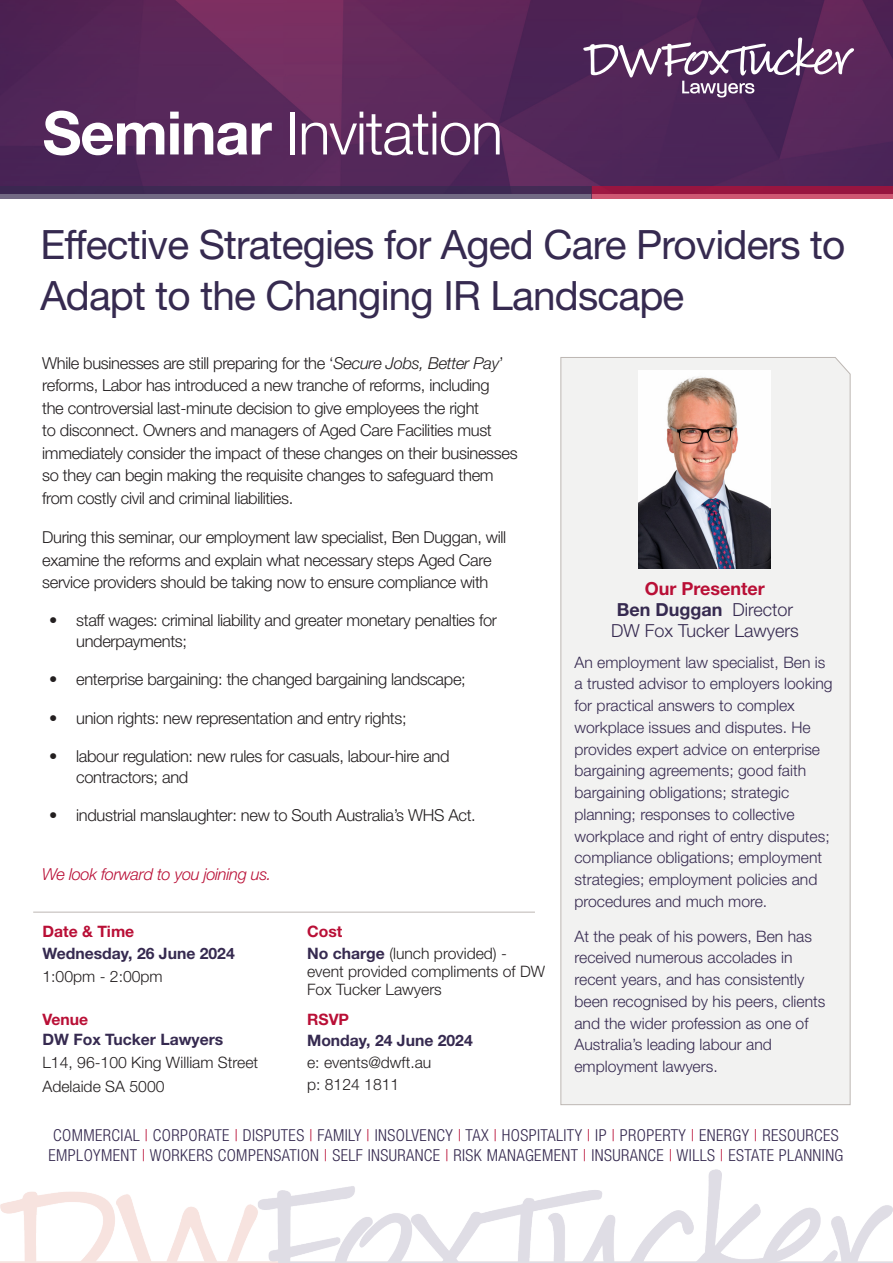
<style>
.page{position:relative;width:893px;height:1263px;background:#fff}
.page>*{position:absolute;margin:0;border:0;box-sizing:border-box;transform-origin:0 0}
.t1{font:300 60px "Helvetica Neue LT Std";letter-spacing:-.02em;color:#fff}
.t2{font:40.5px/51px "Helvetica Neue LT Std";letter-spacing:-.02em;color:#362a50}
.t3{font:300 18px/21px "Helvetica Neue LT Std";color:#362a50;text-align:center}
.t4{font:300 16.5px/22.5px "Helvetica Neue LT Std";letter-spacing:-.02em;color:#231f20}
.t5{font:300 condensed 16.5px "Helvetica Neue LT Std";letter-spacing:.025em;color:#362a50}
.t6{font:italic 300 16.5px "Helvetica Neue LT Std";letter-spacing:-.02em;color:#b90f36}
.t7{font:300 15.75px/21.8px "Helvetica Neue LT Std";color:#362a50}
.t8{font:300 15.75px/18px "Helvetica Neue LT Std";color:#231f20}
.t9{font:700 15.75px "Helvetica Neue LT Std";color:#362a50}
.t10{font:700 15.75px "Helvetica Neue LT Std";color:#b90f36}
.s1{font-weight:700}
.s2{font-style:italic}
.s3{font-weight:700;color:#362a50}
.s4{font-weight:700;color:#b90f36}
.s5{color:#b90f36}
</style>
<div class="page">
<img style="left:0;top:1169px;width:893px;height:94px">
<img style="left:0;top:0;width:893px;height:186px">
<svg style="left:591px;top:186px;width:302px;height:13px;background:#ac2e53"></svg>
<svg style="left:583px;top:37px;width:271px;height:60px;background:#6e4c75"></svg>
<hr style="left:279px;top:1261px;width:614px;height:2px;background:#dfdde4">
<svg style="left:0;top:186px;width:591px;height:13px;background:#524165"></svg>
<hr style="left:0;top:1261px;width:278px;height:2px;background:#f6e2de">
<div style="left:560px;top:357px;width:291px;height:748px;background:#f2f2f1"></div>
<img style="left:639px;top:371px;width:132px;height:198px">
<hr style="left:33px;top:912px;width:502px;height:1px;background:#bdb7b3">
<p class="t1" style="left:43px;top:96px;width:462px"><span class="s1">Seminar</span> Invitation</p>
<p class="t2" style="left:40px;top:219px;width:806px">Effective Strategies for Aged Care Providers to<br>Adapt to the Changing IR Landscape</p>
<p class="t4" style="left:42px;top:351px;width:477px">While businesses are still preparing for the ‘<span class="s2">Secure Jobs, Better Pay</span>’ reforms, Labor has introduced a new tranche of reforms, including<br>the controversial last-minute decision to give employees the right<br>to disconnect. Owners and managers of Aged Care Facilities must immediately consider the impact of these changes on their businesses so they can begin making the requisite changes to safeguard them from costly civil and criminal liabilities.</p>
<p class="t4" style="left:42px;top:526px;width:466px">During this seminar, our employment law specialist, Ben Duggan, will examine the reforms and explain what necessary steps Aged Care service providers should be taking now to ensure compliance with</p>
<p class="t4" style="left:76px;top:610px;width:422px;line-height:21px;text-indent:-27px">• staff wages: criminal liability and greater monetary penalties for underpayments;</p>
<p class="t4" style="left:49px;top:668px;width:418px">• enterprise bargaining: the changed bargaining landscape;</p>
<p class="t4" style="left:49px;top:706px;width:359px">• union rights: new representation and entry rights;</p>
<p class="t4" style="left:76px;top:745px;width:375px;line-height:21px;text-indent:-27px">• labour regulation: new rules for casuals, labour-hire and contractors; and</p>
<p class="t4" style="left:49px;top:803px;width:428px">• industrial manslaughter: new to South Australia’s WHS Act.</p>
<p class="t6" style="left:42px;top:864px;width:231px">We look forward to you joining us.</p>
<p class="t10" style="left:43px;top:922px;width:93px">Date &amp; Time</p>
<p class="t9" style="left:43px;top:944px;width:194px">Wednesday, 26 June 2024</p>
<p class="t8" style="left:43px;top:967px;width:122px">1:00pm - 2:00pm</p>
<p class="t10" style="left:43px;top:1010px;width:47px">Venue</p>
<p class="t9" style="left:43px;top:1029px;width:182px">DW Fox Tucker Lawyers</p>
<p class="t8" style="left:43px;top:1053px;width:217px">L14, 96-100 King William Street</p>
<p class="t8" style="left:43px;top:1077px;width:123px">Adelaide SA 5000</p>
<p class="t10" style="left:307px;top:922px;width:37px">Cost</p>
<p class="t8" style="left:307px;top:944px;width:240px"><span class="s3">No charge</span> (lunch provided) - event provided compliments of DW<br>Fox Tucker Lawyers</p>
<p class="t10" style="left:307px;top:1010px;width:44px">RSVP</p>
<p class="t9" style="left:307px;top:1031px;width:167px">Monday, 24 June 2024</p>
<p class="t8" style="left:307px;top:1053px;width:126px">e: events@dwft.au</p>
<p class="t8" style="left:307px;top:1075px;width:94px">p: 8124 1811</p>
<p class="t3" style="left:611px;top:578px;width:189px"><span class="s4">Our Presenter<br></span><span class="s1">Ben Duggan</span> Director<br>DW Fox Tucker Lawyers</p>
<p class="t7" style="left:574px;top:651px;width:260px">An employment law specialist, Ben is a trusted advisor to employers looking for practical answers to complex workplace issues and disputes. He provides expert advice on enterprise bargaining agreements; good faith bargaining obligations; strategic planning; responses to collective workplace and right of entry disputes; compliance obligations; employment strategies; employment policies and procedures and much more.</p>
<p class="t7" style="left:574px;top:925px;width:252px">At the peak of his powers, Ben has received numerous accolades in recent years, and has consistently been recognised by his peers, clients and the wider profession as one of<br>Australia’s leading labour and employment lawyers.</p>
<p class="t5" style="left:53px;top:1126px;width:787px">COMMERCIAL <span class="s5">|</span> CORPORATE <span class="s5">|</span> DISPUTES <span class="s5">|</span> FAMILY <span class="s5">|</span> INSOLVENCY <span class="s5">|</span> TAX <span class="s5">|</span> HOSPITALITY <span class="s5">|</span> IP <span class="s5">|</span> PROPERTY <span class="s5">|</span> ENERGY <span class="s5">|</span> RESOURCES</p>
<p class="t5" style="left:48px;top:1145px;width:796px">EMPLOYMENT <span class="s5">|</span> WORKERS COMPENSATION <span class="s5">|</span> SELF INSURANCE <span class="s5">|</span> RISK MANAGEMENT <span class="s5">|</span> INSURANCE <span class="s5">|</span> WILLS <span class="s5">|</span> ESTATE PLANNING</p>
</div>
